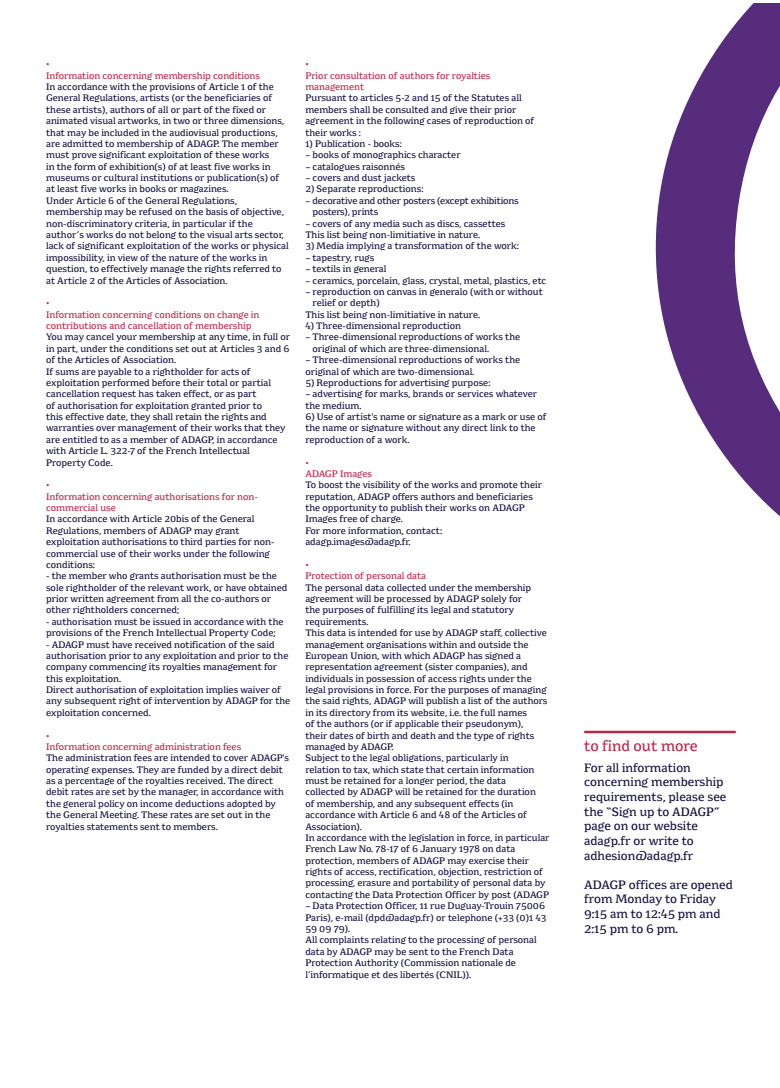
<style>
.page{position:relative;width:780px;height:1088px;background:#fff}
.page>*{position:absolute;margin:0;border:0;box-sizing:border-box;transform-origin:0 0}
.t1{font:13.75px "Minuscule 5";color:#bf2645}
.t2{font:11.25px/14.6px "Minuscule 5";color:#141240}
.t3{font:8.75px/11.4px "Minuscule 5";color:#141240}
.t4{font:8.75px/11.4px "Minuscule 5";color:#bf2645}
.t5{font:8.75px/11.4px "Minuscule 5";letter-spacing:-.02em;color:#141240}
</style>
<div class="page">
<svg style="left:655px;top:4px;width:125px;height:513px;fill:#572c7c"></svg>
<hr style="left:584px;top:731px;width:151px;height:2px;background:#bf2645">
<p class="t4" style="left:46px;top:58px;width:215px">•<br>Information concerning membership conditions</p>
<p class="t3" style="left:46px;top:81px;width:244px">In accordance with the provisions of Article 1 of the General Regulations, artists (or the beneficiaries of these artists), authors of all or part of the fixed or animated visual artworks, in two or three dimensions, that may be included in the audiovisual productions, are admitted to membership of ADAGP. The member must prove significant exploitation of these works<br>in the form of exhibition(s) of at least five works in museums or cultural institutions or publication(s) of at least five works in books or magazines.<br>Under Article 6 of the General Regulations, membership may be refused on the basis of objective, non-discriminatory criteria, in particular if the author’s works do not belong to the visual arts sector, lack of significant exploitation of the works or physical impossibility, in view of the nature of the works in question, to effectively manage the rights referred to at Article 2 of the Articles of Association.</p>
<p class="t4" style="left:46px;top:297px;width:215px">•<br>Information concerning conditions on change in contributions and cancellation of membership</p>
<p class="t3" style="left:46px;top:331px;width:245px">You may cancel your membership at any time, in full or in part, under the conditions set out at Articles 3 and 6 of the Articles of Association.<br>If sums are payable to a rightholder for acts of exploitation performed before their total or partial cancellation request has taken effect, or as part<br>of authorisation for exploitation granted prior to<br>this effective date, they shall retain the rights and warranties over management of their works that they are entitled to as a member of ADAGP, in accordance with Article L. 322-7 of the French Intellectual Property Code.</p>
<p class="t4" style="left:46px;top:479px;width:213px">•<br>Information concerning authorisations for non&shy;commercial use</p>
<p class="t3" style="left:46px;top:513px;width:230px">In accordance with Article 20bis of the General Regulations, members of ADAGP may grant exploitation authorisations to third parties for non&shy;commercial use of their works under the following conditions:</p>
<p class="t3" style="left:46px;top:570px;width:243px">- the member who grants authorisation must be the sole rightholder of the relevant work, or have obtained prior written agreement from all the co-authors or other rightholders concerned;</p>
<p class="t3" style="left:46px;top:615px;width:239px">- authorisation must be issued in accordance with the provisions of the French Intellectual Property Code;</p>
<p class="t3" style="left:46px;top:638px;width:246px">- ADAGP must have received notification of the said authorisation prior to any exploitation and prior to the company commencing its royalties management for this exploitation.<br>Direct authorisation of exploitation implies waiver of any subsequent right of intervention by ADAGP for the exploitation concerned.</p>
<p class="t4" style="left:46px;top:729px;width:197px">•<br>Information concerning administration fees</p>
<p class="t3" style="left:46px;top:752px;width:244px">The administration fees are intended to cover ADAGP's operating expenses. They are funded by a direct debit as a percentage of the royalties received. The direct debit rates are set by the manager, in accordance with the general policy on income deductions adopted by the General Meeting. These rates are set out in the royalties statements sent to members.</p>
<p class="t4" style="left:305px;top:58px;width:186px">•<br>Prior consultation of authors for royalties management</p>
<p class="t3" style="left:305px;top:92px;width:231px">Pursuant to articles 5-2 and 15 of the Statutes all members shall be consulted and give their prior agreement in the following cases of reproduction of their works :</p>
<p class="t3" style="left:305px;top:137px;width:98px">1) Publication - books:</p>
<p class="t3" style="left:305px;top:149px;width:157px">– books of monographics character</p>
<p class="t3" style="left:305px;top:160px;width:101px">– catalogues raisonnés</p>
<p class="t3" style="left:305px;top:172px;width:112px">– covers and dust jackets</p>
<p class="t3" style="left:305px;top:183px;width:119px">2) Separate reproductions:</p>
<p class="t5" style="left:312px;top:194px;width:207px;text-indent:-7px">– decorative and other posters (except exhibitions posters), prints</p>
<p class="t3" style="left:305px;top:217px;width:201px">– covers of any media such as discs, cassettes<br>This list being non-limitiative in nature.</p>
<p class="t3" style="left:305px;top:240px;width:215px">3) Media implying a transformation of the work:</p>
<p class="t3" style="left:305px;top:251px;width:71px">– tapestry, rugs</p>
<p class="t3" style="left:305px;top:263px;width:83px">– textils in general</p>
<p class="t3" style="left:305px;top:274px;width:242px">– ceramics, porcelain, glass, crystal, metal, plastics, etc</p>
<p class="t3" style="left:305px;top:285px;width:239px">– reproduction on canvas in generalo (with or without</p>
<p class="t3" style="left:312px;top:297px;width:69px">relief or depth)</p>
<p class="t3" style="left:305px;top:308px;width:176px">This list being non-limitiative in nature.</p>
<p class="t3" style="left:305px;top:319px;width:157px">4) Three-dimensional reproduction</p>
<p class="t3" style="left:312px;top:331px;width:209px;text-indent:-7px">– Three-dimensional reproductions of works the original of which are three-dimensional.</p>
<p class="t3" style="left:305px;top:354px;width:216px">– Three-dimensional reproductions of works the original of which are two-dimensional.</p>
<p class="t3" style="left:305px;top:376px;width:186px">5) Reproductions for advertising purpose:</p>
<p class="t3" style="left:305px;top:388px;width:233px">– advertising for marks, brands or services whatever the medium.</p>
<p class="t3" style="left:305px;top:410px;width:243px">6) Use of artist's name or signature as a mark or use of the name or signature without any direct link to the reproduction of a work.</p>
<p class="t4" style="left:305px;top:456px;width:68px">•<br>ADAGP Images</p>
<p class="t3" style="left:305px;top:479px;width:238px">To boost the visibility of the works and promote their reputation, ADAGP offers authors and beneficiaries the opportunity to publish their works on ADAGP Images free of charge.<br>For more information, contact: adagp.images@adagp.fr.</p>
<p class="t4" style="left:305px;top:558px;width:122px">•<br>Protection of personal data</p>
<p class="t3" style="left:305px;top:581px;width:246px">The personal data collected under the membership agreement will be processed by ADAGP solely for<br>the purposes of fulfilling its legal and statutory requirements.<br>This data is intended for use by ADAGP staff, collective management organisations within and outside the European Union, with which ADAGP has signed a representation agreement (sister companies), and individuals in possession of access rights under the legal provisions in force. For the purposes of managing the said rights, ADAGP will publish a list of the authors in its directory from its website, i.e. the full names<br>of the authors (or if applicable their pseudonym),<br>their dates of birth and death and the type of rights managed by ADAGP.<br>Subject to the legal obligations, particularly in<br>relation to tax, which state that certain information must be retained for a longer period, the data<br>collected by ADAGP will be retained for the duration<br>of membership, and any subsequent effects (in accordance with Article 6 and 48 of the Articles of Association).<br>In accordance with the legislation in force, in particular French Law No. 78-17 of 6 January 1978 on data protection, members of ADAGP may exercise their rights of access, rectification, objection, restriction of processing, erasure and portability of personal data by contacting the Data Protection Officer by post (ADAGP</p>
<p class="t3" style="left:305px;top:900px;width:242px">– Data Protection Officer, 11 rue Duguay-Trouin 75006<br>Paris), e-mail (dpd@adagp.fr) or telephone (+33 (0)1 43<br>59 09 79).<br>All complaints relating to the processing of personal data by ADAGP may be sent to the French Data Protection Authority (Commission nationale de l’informatique et des libertés (CNIL)).</p>
<h1 class="t1" style="left:584px;top:735px;width:115px">to find out more</h1>
<p class="t2" style="left:584px;top:759px;width:144px">For all information concerning membership requirements, please see the “Sign up to ADAGP” page on our website adagp.fr or write to adhesion@adagp.fr</p>
<p class="t2" style="left:584px;top:876px;width:150px">ADAGP offices are opened from Monday to Friday<br>9:15 am to 12:45 pm and<br>2:15 pm to 6 pm.</p>
</div>
